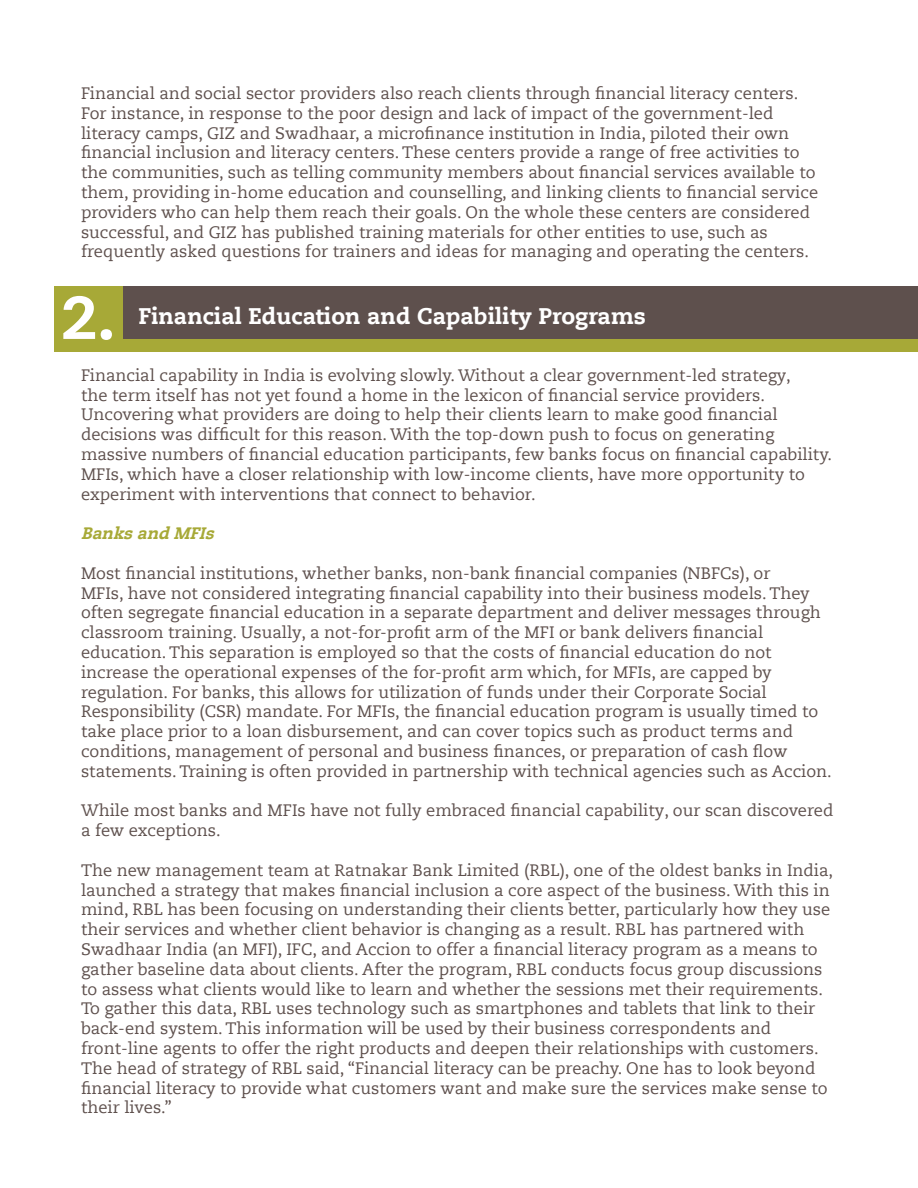
<style>
.page{position:relative;width:918px;height:1188px;background:#fff}
.page>*{position:absolute;margin:0;border:0;box-sizing:border-box;transform-origin:0 0}
.t1{font:800 60px "Caecilia Com 85";color:#fff}
.t2{font:800 22.5px "Caecilia Com 85";color:#fff}
.t3{font:16.5px/19.8px "Caecilia Com 55 Roman";color:#5e504d}
.t4{font:italic 800 16.5px "Caecilia Com 85";color:#a7a937}
</style>
<div class="page">
<div style="left:54px;top:286px;width:864px;height:66px;background:#5e504d"></div>
<div style="left:54px;top:340px;width:864px;height:12px;background:#a7a937"></div>
<div style="left:54px;top:286px;width:68px;height:66px;background:#a7a937"></div>
<p class="t3" style="left:81px;top:83px;width:719px">Financial and social sector providers also reach clients through financial literacy centers.</p>
<p class="t3" style="left:81px;top:103px;width:694px">For instance, in response to the poor design and lack of impact of the government-led</p>
<p class="t3" style="left:81px;top:123px;width:710px">literacy camps, GIZ and Swadhaar, a microfinance institution in India, piloted their own</p>
<p class="t3" style="left:81px;top:143px;width:720px">financial inclusion and literacy centers. These centers provide a range of free activities to</p>
<p class="t3" style="left:81px;top:162px;width:739px">the communities, such as telling community members about financial services available to them, providing in-home education and counselling, and linking clients to financial service providers who can help them reach their goals. On the whole these centers are considered successful, and GIZ has published training materials for other entities to use, such as</p>
<p class="t3" style="left:81px;top:242px;width:730px">frequently asked questions for trainers and ideas for managing and operating the centers.</p>
<p class="t1" style="left:62px;top:276px;width:55px">2.</p>
<p class="t2" style="left:139px;top:300px;width:509px">Financial Education and Capability Programs</p>
<p class="t3" style="left:81px;top:365px;width:711px">Financial capability in India is evolving slowly. Without a clear government-led strategy,</p>
<p class="t3" style="left:81px;top:385px;width:686px">the term itself has not yet found a home in the lexicon of financial service providers.</p>
<p class="t3" style="left:81px;top:404px;width:698px">Uncovering what providers are doing to help their clients learn to make good financial</p>
<p class="t3" style="left:81px;top:424px;width:695px">decisions was difficult for this reason. With the top-down push to focus on generating</p>
<p class="t3" style="left:81px;top:444px;width:752px">massive numbers of financial education participants, few banks focus on financial capability.<br>MFIs, which have a closer relationship with low-income clients, have more opportunity to experiment with interventions that connect to behavior.</p>
<p class="t4" style="left:81px;top:522px;width:140px">Banksand MFIs</p>
<p class="t3" style="left:81px;top:563px;width:691px">Most financial institutions, whether banks, non-bank financial companies (NBFCs), or</p>
<p class="t3" style="left:81px;top:583px;width:741px">MFIs, have not considered integrating financial capability into their business models. They often segregate financial education in a separate department and deliver messages through classroom training. Usually, a not-for-profit arm of the MFI or bank delivers financial</p>
<p class="t3" style="left:81px;top:642px;width:692px">education. This separation is employed so that the costs of financial education do not</p>
<p class="t3" style="left:81px;top:662px;width:692px">increase the operational expenses of the for-profit arm which, for MFIs, are capped by</p>
<p class="t3" style="left:81px;top:682px;width:687px">regulation. For banks, this allows for utilization of funds under their Corporate Social</p>
<p class="t3" style="left:81px;top:701px;width:739px">Responsibility (CSR) mandate. For MFIs, the financial education program is usually timed to take place prior to a loan disbursement, and can cover topics such as product terms and</p>
<p class="t3" style="left:81px;top:741px;width:752px">conditions, management of personal and business finances, or preparation of cash flow statements. Training is often provided in partnership with technical agencies such as Accion.</p>
<p class="t3" style="left:81px;top:800px;width:754px">While most banks and MFIs have not fully embraced financial capability, our scan discovered a few exceptions.</p>
<p class="t3" style="left:81px;top:860px;width:754px">The new management team at Ratnakar Bank Limited (RBL), one of the oldest banks in India, launched a strategy that makes financial inclusion a core aspect of the business. With this in mind, RBL has been focusing on understanding their clients better, particularly how they use their services and whether client behavior is changing as a result. RBL has partnered with Swadhaar India (an MFI), IFC, and Accion to offer a financial literacy program as a means to gather baseline data about clients. After the program, RBL conducts focus group discussions to assess what clients would like to learn and whether the sessions met their requirements.<br>To gather this data, RBL uses technology such as smartphones and tablets that link to their back-end system. This information will be used by their business correspondents and</p>
<p class="t3" style="left:81px;top:1038px;width:748px">front-line agents to offer the right products and deepen their relationships with customers.<br>The head of strategy of RBL said, “Financial literacy can be preachy. One has to look beyond financial literacy to provide what customers want and make sure the services make sense to their lives.”</p>
</div>
